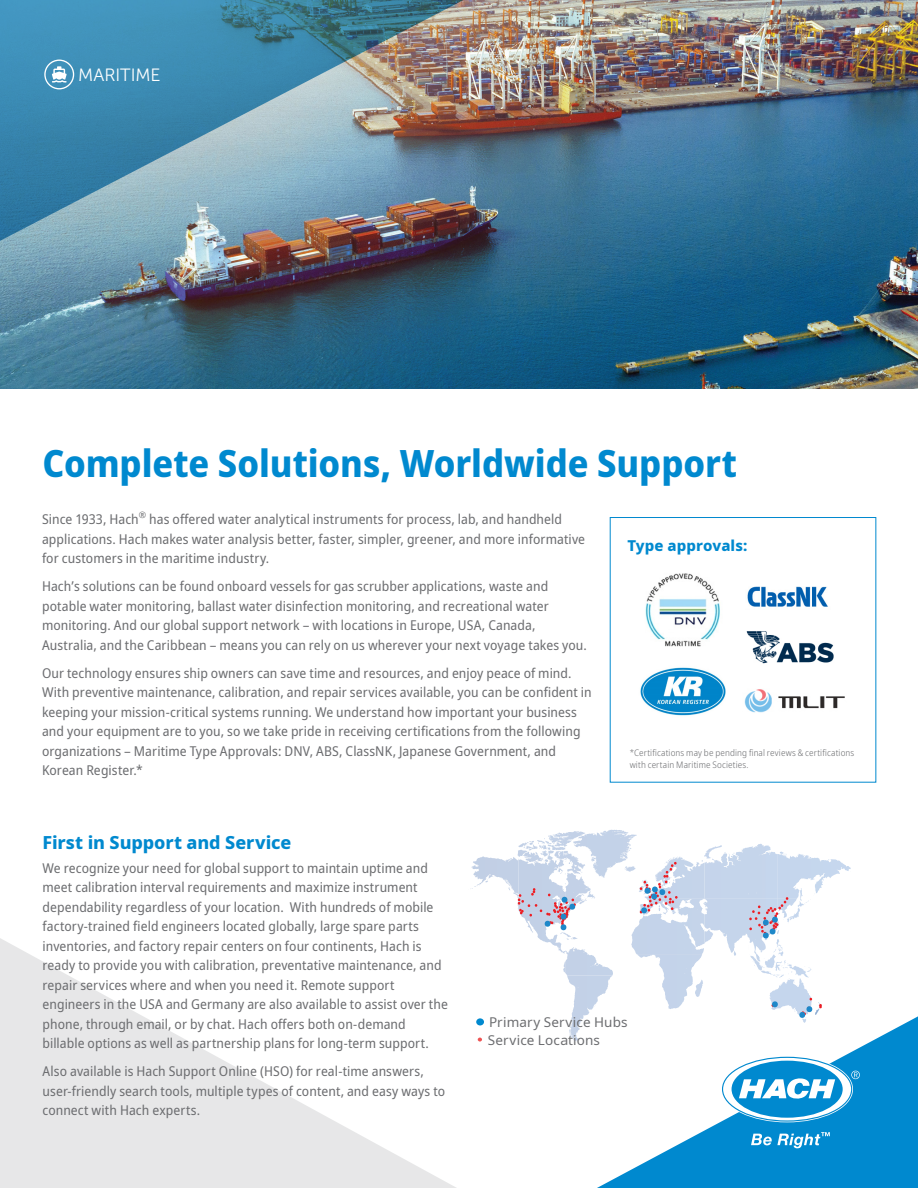
<style>
.page{position:relative;width:918px;height:1188px;background:#fff}
.page>*{position:absolute;margin:0;border:0;box-sizing:border-box;transform-origin:0 0}
.Head_1{font:800 semi-condensed 37.5px "Noto Sans";letter-spacing:-.005em;color:#0089cf}
.Head_2{font:800 18px "Noto Sans";letter-spacing:-.005em;color:#0089cf}
.Head_1-2{font:17.7px "Museo Sans 300";letter-spacing:-.005em;color:#fff}
.Head_2-2{font:800 15px "Noto Sans";letter-spacing:.01em;color:#0089cf}
.Text_1_Gray{font:semi-condensed 13.5px/19.5px "Noto Sans";letter-spacing:.005em;color:#6c6d70}
.Text_1_Gray-2{font:13.5px "Noto Sans";letter-spacing:.01em;color:#6c6d70}
.Text_1_Gray-3{font:300 semi-condensed 9px/11.7px "Noto Sans";letter-spacing:.015em;color:#6c6d70}
.Text_1_Gray-4{font:semi-condensed 8.85px "Noto Sans";color:#6c6d70}
</style>
<div class="page">
<svg style="left:0;top:938px;width:484px;height:250px"></svg>
<img style="left:0;top:0;width:918px;height:389px">
<img style="left:0;top:0;width:487px;height:250px">
<svg style="left:598px;top:830px;width:18px;height:6px"></svg>
<svg style="left:553px;top:832px;width:21px;height:3px"></svg>
<svg style="left:471px;top:844px;width:353px;height:94px"></svg>
<svg style="left:478px;top:1038px;width:4px;height:4px"></svg>
<div style="left:476px;top:1018px;width:8px;height:7px;background:#0089cf;border-radius:50%"></div>
<img style="left:645px;top:573px;width:75px;height:74px">
<img style="left:747px;top:586px;width:81px;height:21px">
<img style="left:640px;top:667px;width:86px;height:49px">
<img style="left:746px;top:631px;width:88px;height:33px">
<svg style="left:52px;top:66px;width:15px;height:17px"></svg>
<div style="left:44px;top:60px;width:30px;height:29px;border:1px solid #fff;border-radius:50%"></div>
<img style="left:744px;top:689px;width:101px;height:24px">
<svg style="left:568px;top:978px;width:350px;height:210px"></svg>
<svg style="left:723px;top:1058px;width:137px;height:62px"></svg>
<svg style="left:751px;top:1132px;width:79px;height:16px"></svg>
<p class="Head_1-2" style="left:78px;top:66px;width:84px">MARITIME</p>
<p class="Head_1" style="left:43px;top:436px;width:696px">Complete Solutions, Worldwide Support</p>
<p class="Text_1_Gray" style="left:42px;top:510px;width:98px">Since 1933, Hach</p>
<p class="Text_1_Gray-4" style="left:139px;top:508px;width:9px">®</p>
<p class="Text_1_Gray" style="left:42px;top:510px;width:545px;text-indent:107px">has offered water analytical instruments for process, lab, and handheld applications. Hach makes water analysis better, faster, simpler, greener, and more informative for customers in the maritime industry.</p>
<p class="Text_1_Gray" style="left:42px;top:577px;width:546px">Hach’s solutions can be found onboard vessels for gas scrubber applications, waste and potable water monitoring, ballast water disinfection monitoring, and recreational water monitoring. And our global support network – with locations in Europe, USA, Canada, Australia, and the Caribbean – means you can rely on us wherever your next voyage takes you.</p>
<p class="Text_1_Gray" style="left:42px;top:664px;width:551px">Our technology ensures ship owners can save time and resources, and enjoy peace of mind.<br>With preventive maintenance, calibration, and repair services available, you can be confident in keeping your mission-critical systems running. We understand how important your business and your equipment are to you, so we take pride in receiving certifications from the following organizations – Maritime Type Approvals: DNV, ABS, ClassNK, Japanese Government, and Korean Register.*</p>
<p class="Head_2-2" style="left:628px;top:535px;width:122px">Type approvals:</p>
<p class="Text_1_Gray-3" style="left:630px;top:748px;width:226px">*Certifications may be pending final reviews &amp; certifications with certain Maritime Societies.</p>
<p class="Head_2" style="left:43px;top:829px;width:250px">First in Support and Service</p>
<p class="Text_1_Gray" style="left:43px;top:859px;width:407px">We recognize your need for global support to maintain uptime and meet calibration interval requirements and maximize instrument dependability regardless of your location. With hundreds of mobile factory-trained field engineers located globally, large spare parts inventories, and factory repair centers on four continents, Hach is ready to provide you with calibration, preventative maintenance, and repair services where and when you need it. Remote support engineers in the USA and Germany are also available to assist over the phone, through email, or by chat. Hach offers both on-demand billable options as well as partnership plans for long-term support.</p>
<p class="Text_1_Gray" style="left:43px;top:1062px;width:404px">Also available is Hach Support Online (HSO) for real-time answers, user-friendly search tools, multiple types of content, and easy ways to connect with Hach experts.</p>
<p class="Text_1_Gray-2" style="left:489px;top:1013px;width:140px">Primary Service Hubs</p>
<p class="Text_1_Gray-2" style="left:488px;top:1030px;width:114px">Service Locations</p>
</div>
